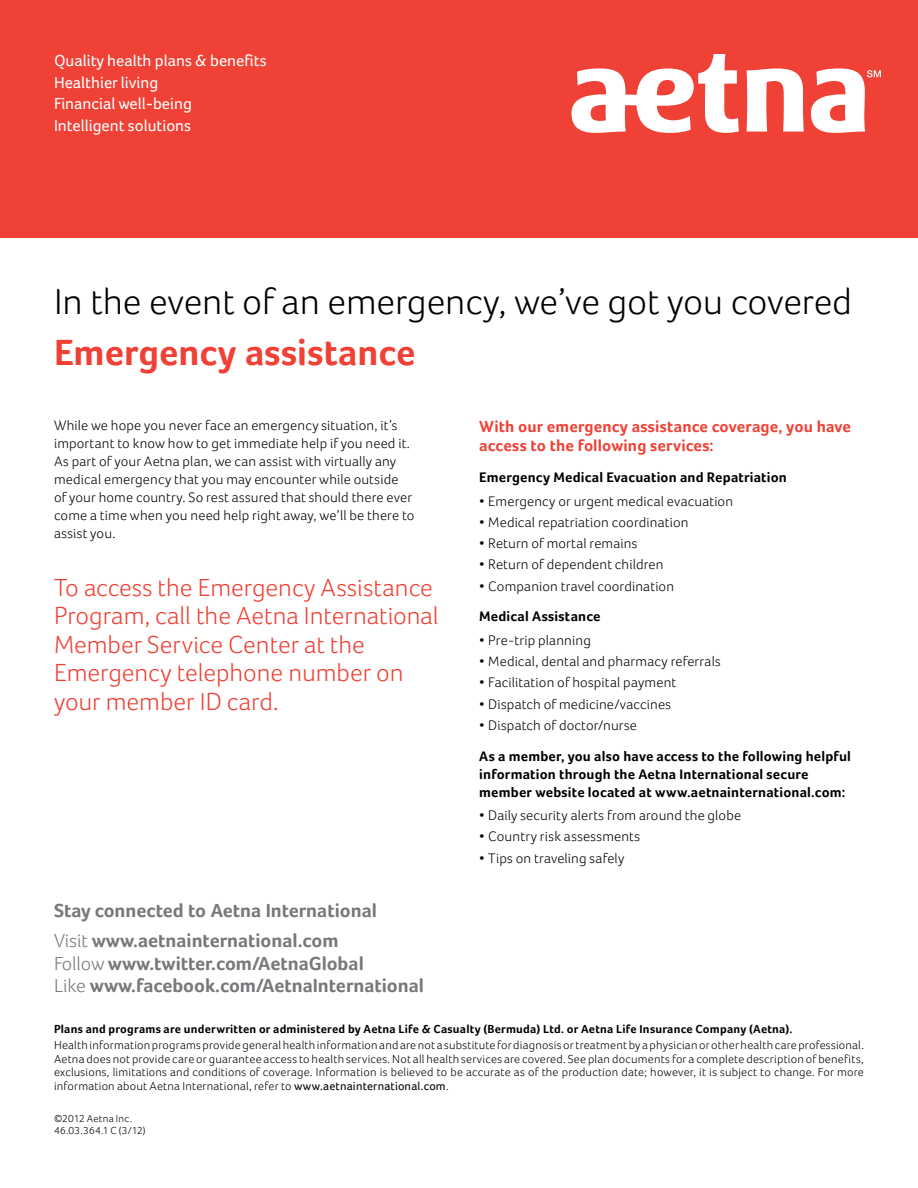
<style>
.page{position:relative;width:918px;height:1188px;background:#fff}
.page>*{position:absolute;margin:0;border:0;box-sizing:border-box;transform-origin:0 0}
.t1{font:300 37.5px "Foco";letter-spacing:-.005em;color:#000}
.t2{font:700 37.5px "Foco";letter-spacing:.005em;color:#ef4135}
.t3{font:300 25.5px/28.5px "Foco";color:#ef4135}
.t4{font:700 19.5px/30px "Foco";color:#77787b}
.t5{font:16.5px/21.8px "Foco";color:#fff}
.t6{font:700 16.5px/19.5px "Foco";letter-spacing:.005em;color:#ef4135}
.t7{font:300 14.25px/18px "Foco";letter-spacing:.01em;color:#000}
.t8{font:700 14.25px/18px "Foco";letter-spacing:.01em;color:#000}
.t9{font:300 12px/13.5px "Foco";letter-spacing:.02em;color:#000;text-align:justify}
.t10{font:700 12px "Foco";letter-spacing:.02em;color:#000}
.t11{font:300 10.5px/12px "Foco";letter-spacing:.02em;color:#000}
.s1{font-weight:300}
.s2{font-weight:400}
</style>
<div class="page">
<div style="left:0;top:0;width:918px;height:238px;background:#ef4135"></div>
<svg style="left:572px;top:54px;width:309px;height:79px"></svg>
<p class="t5" style="left:54px;top:49px;width:214px">Quality health plans &amp; benefits<br>Healthier living<br>Financial well-being<br>Intelligent solutions</p>
<h1 class="t1" style="left:54px;top:280px;width:800px">In the event of an emergency, we’ve got you covered</h1>
<h1 class="t2" style="left:54px;top:331px;width:363px">Emergency assistance</h1>
<p class="t7" style="left:54px;top:416px;width:362px">While we hope you never face an emergency situation, it’s important to know how to get immediate help if you need it.<br>As part of your Aetna plan, we can assist with virtually any medical emergency that you may encounter while outside<br>of your home country. So rest assured that should there ever come a time when you need help right away, we’ll be there to assist you.</p>
<h2 class="t3" style="left:54px;top:573px;width:386px">To access the Emergency Assistance<br>Program, call the Aetna International<br>Member Service Center at the<br>Emergency telephone number on your member ID card.</h2>
<p class="t6" style="left:479px;top:416px;width:373px">With our emergency assistance coverage, you have access to the following services:</p>
<p class="t8" style="left:479px;top:468px;width:309px">Emergency Medical Evacuation and Repatriation</p>
<p class="t7" style="left:479px;top:492px;width:255px">• Emergency or urgent medical evacuation</p>
<p class="t7" style="left:479px;top:513px;width:211px">• Medical repatriation coordination</p>
<p class="t7" style="left:479px;top:534px;width:160px">• Return of mortal remains</p>
<p class="t7" style="left:479px;top:555px;width:186px">• Return of dependent children</p>
<p class="t7" style="left:479px;top:577px;width:196px">• Companion travel coordination</p>
<p class="t8" style="left:479px;top:608px;width:123px">Medical Assistance</p>
<p class="t7" style="left:479px;top:631px;width:113px">• Pre-trip planning</p>
<p class="t7" style="left:479px;top:652px;width:243px">• Medical, dental and pharmacy referrals</p>
<p class="t7" style="left:479px;top:673px;width:199px">• Facilitation of hospital payment</p>
<p class="t7" style="left:479px;top:695px;width:193px">• Dispatch of medicine/vaccines</p>
<p class="t7" style="left:479px;top:716px;width:159px">• Dispatch of doctor/nurse</p>
<p class="t8" style="left:479px;top:747px;width:373px">As a member, you also have access to the following helpful information through the Aetna International secure member website located at www.aetnainternational.com:</p>
<p class="t7" style="left:479px;top:806px;width:263px">• Daily security alerts from around the globe</p>
<p class="t7" style="left:479px;top:828px;width:163px">• Country risk assessments</p>
<p class="t7" style="left:479px;top:849px;width:147px">• Tips on traveling safely</p>
<h3 class="t4" style="left:54px;top:895px;width:324px">Stay connected to Aetna International<br><span class="s1">Visit</span> www.aetnainternational.com</h3>
<h3 class="t4" style="left:54px;top:951px;width:372px;line-height:22.5px"><span class="s1">Follow</span> www.twitter.com/AetnaGlobal<br><span class="s1">Like</span> www.facebook.com/AetnaInternational</h3>
<p class="t10" style="left:54px;top:1021px;width:740px">Plans and programs are underwritten or administered by Aetna Life &amp; Casualty (Bermuda) Ltd. or Aetna Life Insurance Company (Aetna).</p>
<p class="t9" style="left:54px;top:1038px;width:811px">Health information programs provide general health information and are not a substitute for diagnosis or treatment by a physician or other health care professional.<br>Aetna does not provide care or guarantee access to health services. Not all health services are covered. See plan documents for a complete description of benefits, exclusions, limitations and conditions of coverage. Information is believed to be accurate as of the production date; however, it is subject to change. For more information about Aetna International, refer to <span class="s2">www.aetnainternational.com</span>.</p>
<p class="t11" style="left:54px;top:1112px;width:93px">©2012 Aetna Inc.<br>46.03.364.1 C (3/12)</p>
</div>
